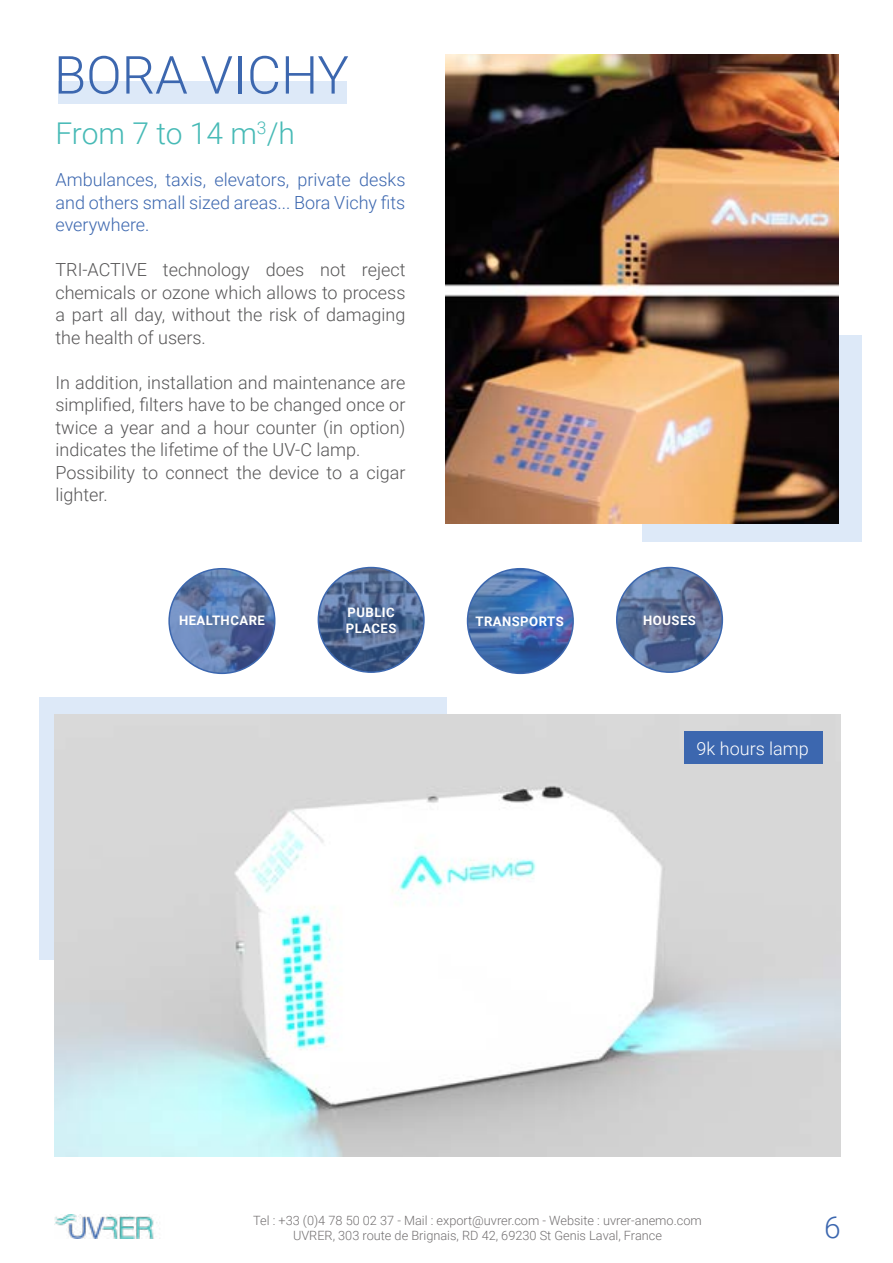
<style>
.page{position:relative;width:893px;height:1263px;background:#fff}
.page>*{position:absolute;margin:0;border:0;box-sizing:border-box;transform-origin:0 0}
.t1{font:300 52.5px "Roboto";color:#3c67af}
.t2{font:300 30px "Roboto";letter-spacing:-.01em;color:#47bab6}
.t3{font:300 30px "Roboto";color:#3c67af}
.t4{font:300 18px/22.5px "Roboto";color:#575657;text-align:justify}
.t5{font:300 18px/22.5px "Roboto";color:#3c67af;text-align:justify}
.t6{font:300 18px "Roboto";color:#fff}
.t7{font:700 13.05px/16.4px "Roboto";letter-spacing:.035em;color:#fff}
.t8{font:300 12.75px/15px "Roboto";color:#737071;text-align:center}
</style>
<div class="page">
<div style="left:643px;top:335px;width:219px;height:207px;background:#dde9f8"></div>
<div style="left:39px;top:697px;width:407px;height:263px;background:#dde9f8"></div>
<div style="left:58px;top:82px;width:289px;height:22px;background:#dde9f8"></div>
<img style="left:446px;top:54px;width:392px;height:470px">
<img style="left:617px;top:567px;width:105px;height:105px">
<div style="left:616px;top:567px;width:107px;height:106px;border:2px solid #3c67af;border-radius:50%"></div>
<img style="left:169px;top:569px;width:106px;height:104px">
<div style="left:168px;top:568px;width:107px;height:106px;border:2px solid #3c67af;border-radius:50%"></div>
<img style="left:468px;top:569px;width:105px;height:104px">
<div style="left:467px;top:568px;width:107px;height:106px;border:2px solid #3c67af;border-radius:50%"></div>
<img style="left:318px;top:567px;width:106px;height:105px">
<div style="left:318px;top:567px;width:107px;height:106px;border:2px solid #3c67af;border-radius:50%"></div>
<img style="left:55px;top:714px;width:786px;height:442px">
<div style="left:684px;top:732px;width:138px;height:32px;background:#3c67af"></div>
<img style="left:54px;top:1214px;width:103px;height:24px">
<h1 class="t1" style="left:54px;top:38px;width:296px">BORA VICHY</h1>
<h2 class="t2" style="left:55px;top:112px;width:241px">From 7 to 14 m<sup>3</sup>/h</h2>
<p class="t5" style="left:55px;top:168px;width:351px">Ambulances, taxis, elevators, private desks and others small sized areas... Bora Vichy fits everywhere.</p>
<p class="t4" style="left:55px;top:258px;width:351px">TRI-ACTIVE technology does not reject chemicals or ozone which allows to process a part all day, without the risk of damaging the health of users.</p>
<p class="t4" style="left:55px;top:371px;width:351px;text-align:left">In addition, installation and maintenance are simplified, filters have to be changed once or twice a year and a hour counter (in option) indicates the lifetime of the UV-C lamp.<br>Possibility to connect the device to a cigar lighter.</p>
<p class="t7" style="left:346px;top:603px;width:52px">PUBLIC<br>PLACES</p>
<p class="t7" style="left:179px;top:612px;width:87px">HEALTHCARE</p>
<p class="t7" style="left:643px;top:611px;width:54px">HOUSES</p>
<p class="t7" style="left:475px;top:613px;width:90px">TRANSPORTS</p>
<p class="t6" style="left:697px;top:736px;width:114px">9k hours lamp</p>
<p class="t8" style="left:253px;top:1212px;width:450px">Tel : +33 (0)4 78 50 02 37 - Mail : export@uvrer.com - Website : uvrer-anemo.com<br>UVRER, 303 route de Brignais, RD 42, 69230 St Genis Laval, France</p>
<h2 class="t3" style="left:824px;top:1206px;width:18px">6</h2>
</div>
